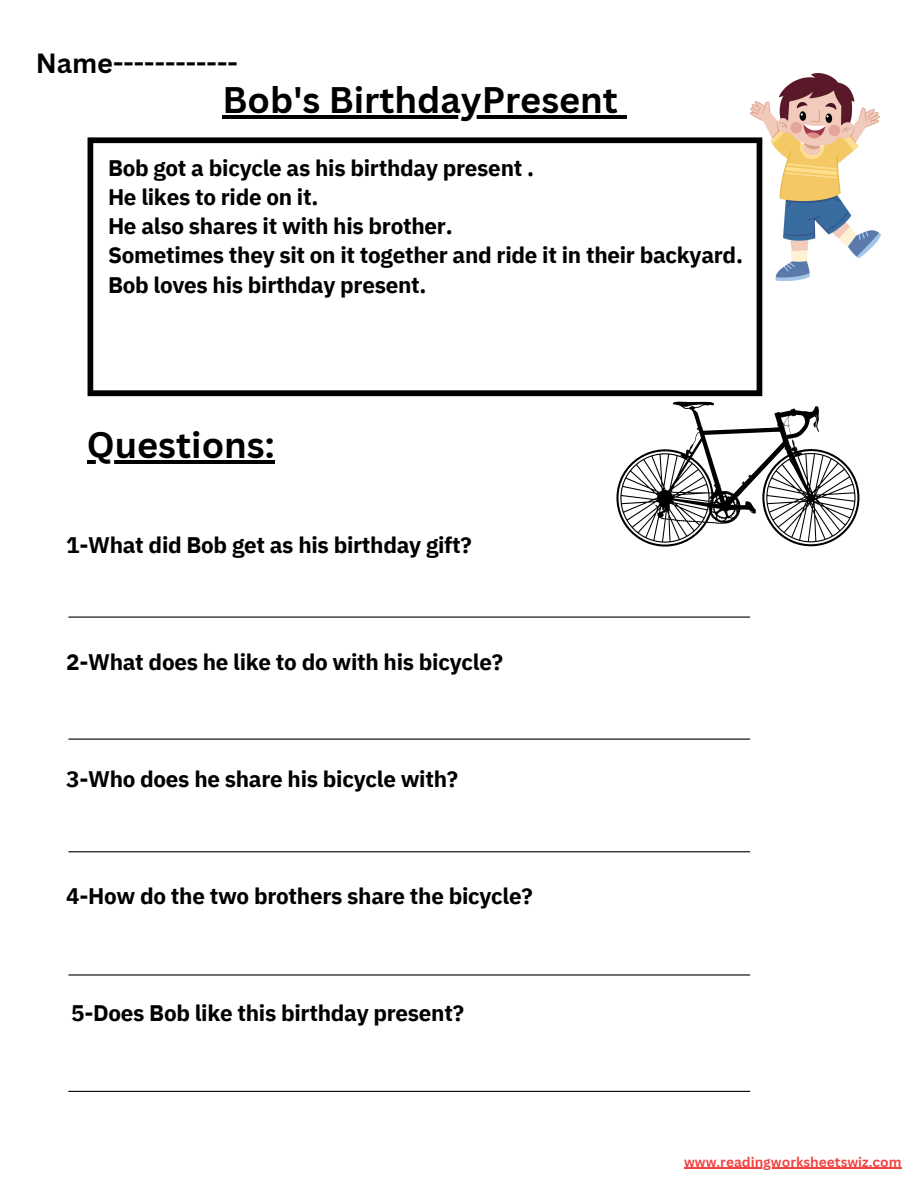
<style>
.page{position:relative;width:918px;height:1188px;background:#fff}
.page>*{position:absolute;margin:0;border:0;box-sizing:border-box;transform-origin:0 0}
.t1{font:700 36px "Canva Sans";color:#000}
.t2{font:700 27px "Canva Sans";color:#000}
.t3{font:700 22.5px/29.2px "IBM Plex Sans";letter-spacing:-.015em;color:#000}
.t4{font:700 13.65px "Canva Sans";color:#f14544}
</style>
<div class="page">
<svg style="left:88px;top:137px;width:674px;height:259px"></svg>
<hr style="left:68px;top:617px;width:682px;height:1px;background:#000">
<hr style="left:68px;top:739px;width:682px;height:1px;background:#000">
<hr style="left:68px;top:851px;width:682px;height:1px;background:#000">
<hr style="left:68px;top:974px;width:682px;height:2px;background:#000">
<hr style="left:68px;top:1091px;width:682px;height:1px;background:#000">
<img style="left:750px;top:73px;width:131px;height:207px">
<svg style="left:616px;top:402px;width:243px;height:145px"></svg>
<hr style="left:223px;top:115px;width:395px;height:4px;background:#000">
<svg style="left:618px;top:115px;width:9px;height:4px"></svg>
<hr style="left:87px;top:461px;width:188px;height:3px;background:#000">
<hr style="left:684px;top:1168px;width:218px;height:1px;background:#f14544">
<p class="t2" style="left:36px;top:44px;width:204px">Name------------</p>
<p class="t1" style="left:223px;top:74px;width:397px">Bob's BirthdayPresent</p>
<p class="t3" style="left:108px;top:153px;width:428px">Bob got a bicycle as his birthday present .</p>
<p class="t3" style="left:108px;top:182px;width:212px">He likes to ride on it.</p>
<p class="t3" style="left:108px;top:211px;width:346px">He also shares it with his brother.</p>
<p class="t3" style="left:108px;top:240px;width:636px">Sometimes they sit on it together and ride it in their backyard.<br>Bob loves his birthday present.</p>
<p class="t1" style="left:87px;top:420px;width:189px">Questions:</p>
<p class="t3" style="left:66px;top:530px;width:407px">1-What did Bob get as his birthday gift?</p>
<p class="t3" style="left:66px;top:647px;width:438px">2-What does he like to do with his bicycle?</p>
<p class="t3" style="left:66px;top:764px;width:393px">3-Who does he share his bicycle with?</p>
<p class="t3" style="left:66px;top:881px;width:468px">4-How do the two brothers share the bicycle?</p>
<p class="t3" style="left:71px;top:998px;width:394px">5-Does Bob like this birthday present?</p>
<p class="t4" style="left:684px;top:1152px;width:219px">www.readingworksheetswiz.com</p>
</div>
